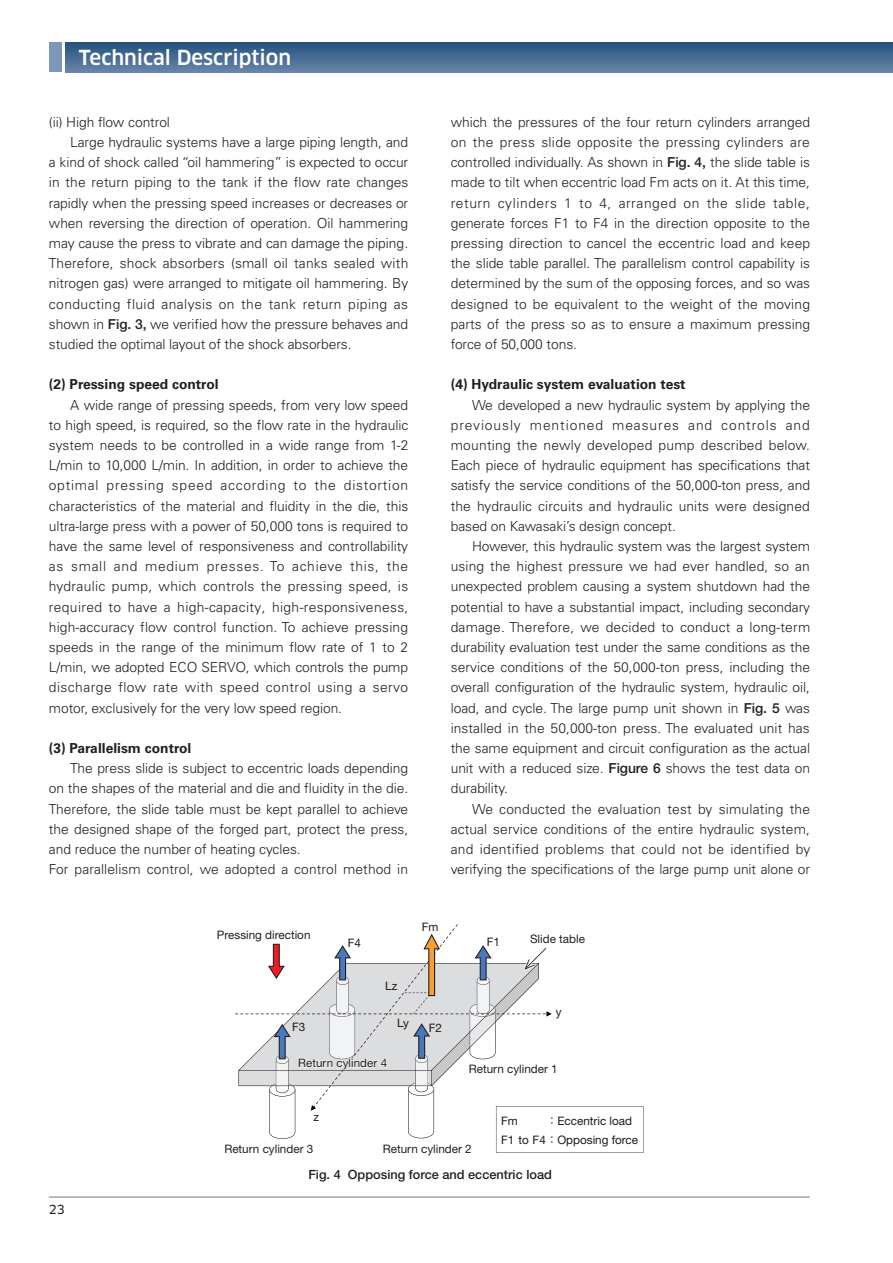
<style>
.page{position:relative;width:893px;height:1263px;background:#fff}
.page>*{position:absolute;margin:0;border:0;box-sizing:border-box;transform-origin:0 0}
.t1{font:500 20.25px "Clan Pro";color:#fff}
.t2{font:300 13.8px/20.2px "Univers LT Pro 45";letter-spacing:-.005em;color:#231f20;text-align:justify}
.t3{font:700 13.8px "Univers LT Pro 65";color:#231f20}
.t4{font:300 13.8px "Univers LT Pro 45";letter-spacing:.015em;color:#231f20}
.t5{font:300 13.8px "Univers LT Pro 45";letter-spacing:.03em;color:#231f20}
.t6{font:500 12.75px "Helvetica Neue LT Std";color:#231f20}
.t7{font:12.15px "Clan Pro News";color:#231f20}
.t8{font:11.7px "Helvetica Neue LT Std";color:#231f20}
.t9{font:11.7px/19.2px "Helvetica Neue LT Std";color:#211815}
.s1{font-family:"Helvetica Neue LT Std";font-weight:500}
.s2{font-family:"Gothic BBB Pro Medium 90 msp RKSJ H"}
</style>
<div class="page">
<svg style="left:66px;top:43px;width:827px;height:29px;background:#466b94"></svg>
<div style="left:49px;top:43px;width:13px;height:29px;background:#7e96b7"></div>
<hr style="left:49px;top:1197px;width:761px;height:1px;background:#76787b">
<svg style="left:235px;top:924px;width:408px;height:229px"></svg>
<h1 class="t1" style="left:79px;top:46px;width:214px">Technical Description</h1>
<p class="t2" style="left:49px;top:112px;width:123px">(ii) High flow control</p>
<p class="t2" style="left:70px;top:132px;width:340px">Large hydraulic systems have a large piping length, and</p>
<p class="t2" style="left:49px;top:152px;width:361px">a kind of shock called “oil hammering” is expected to occur</p>
<p class="t2" style="left:49px;top:172px;width:361px">in the return piping to the tank if the flow rate changes</p>
<p class="t2" style="left:49px;top:192px;width:361px">rapidly when the pressing speed increases or decreases or</p>
<p class="t2" style="left:49px;top:213px;width:361px">when reversing the direction of operation. Oil hammering</p>
<p class="t2" style="left:49px;top:233px;width:361px">may cause the press to vibrate and can damage the piping.</p>
<p class="t4" style="left:49px;top:255px;width:361px">Therefore, shock absorbers (small oil tanks sealed with</p>
<p class="t2" style="left:49px;top:273px;width:361px">nitrogen gas) were arranged to mitigate oil hammering. By</p>
<p class="t5" style="left:49px;top:295px;width:361px">conducting fluid analysis on the tank return piping as</p>
<p class="t2" style="left:49px;top:314px;width:361px">shown in <span class="s1">Fig. 3,</span> we verified how the pressure behaves and</p>
<p class="t2" style="left:49px;top:334px;width:304px">studied the optimal layout of the shock absorbers.</p>
<p class="t3" style="left:49px;top:376px;width:171px">(2) Pressing speed control</p>
<p class="t2" style="left:49px;top:394px;width:361px;text-indent:21px">A wide range of pressing speeds, from very low speed to high speed, is required, so the flow rate in the hydraulic system needs to be controlled in a wide range from 1-2<br>L/min to 10,000 L/min. In addition, in order to achieve the optimal pressing speed according to the distortion characteristics of the material and fluidity in the die, this ultra-large press with a power of 50,000 tons is required to have the same level of responsiveness and controllability as small and medium presses. To achieve this, the hydraulic pump, which controls the pressing speed, is required to have a high-capacity, high-responsiveness, high-accuracy flow control function. To achieve pressing speeds in the range of the minimum flow rate of 1 to 2<br>L/min, we adopted ECO SERVO, which controls the pump discharge flow rate with speed control using a servo motor, exclusively for the very low speed region.</p>
<p class="t3" style="left:49px;top:740px;width:144px">(3) Parallelism control</p>
<p class="t2" style="left:49px;top:758px;width:361px;text-align:left;text-indent:21px">The press slide is subject to eccentric loads depending on the shapes of the material and die and fluidity in the die.<br>Therefore, the slide table must be kept parallel to achieve the designed shape of the forged part, protect the press, and reduce the number of heating cycles.<br>For parallelism control, we adopted a control method in</p>
<p class="t2" style="left:451px;top:112px;width:361px">which the pressures of the four return cylinders arranged on the press slide opposite the pressing cylinders are controlled individually. As shown in <span class="s1">Fig. 4,</span> the slide table is made to tilt when eccentric load Fm acts on it. At this time, return cylinders 1 to 4, arranged on the slide table, generate forces F1 to F4 in the direction opposite to the pressing direction to cancel the eccentric load and keep the slide table parallel. The parallelism control capability is determined by the sum of the opposing forces, and so was designed to be equivalent to the weight of the moving parts of the press so as to ensure a maximum pressing force of 50,000 tons.</p>
<p class="t3" style="left:451px;top:376px;width:236px">(4) Hydraulic system evaluation test</p>
<p class="t2" style="left:451px;top:394px;width:361px;text-indent:21px">We developed a new hydraulic system by applying the previously mentioned measures and controls and mounting the newly developed pump described below.<br>Each piece of hydraulic equipment has specifications that satisfy the service conditions of the 50,000-ton press, and the hydraulic circuits and hydraulic units were designed based on Kawasaki’s design concept.</p>
<p class="t2" style="left:451px;top:536px;width:361px;text-indent:21px">However, this hydraulic system was the largest system using the highest pressure we had ever handled, so an unexpected problem causing a system shutdown had the potential to have a substantial impact, including secondary damage. Therefore, we decided to conduct a long-term durability evaluation test under the same conditions as the service conditions of the 50,000-ton press, including the overall configuration of the hydraulic system, hydraulic oil, load, and cycle. The large pump unit shown in <span class="s1">Fig. 5</span> was installed in the 50,000-ton press. The evaluated unit has the same equipment and circuit configuration as the actual unit with a reduced size. <span class="s1">Figure 6</span> shows the test data on durability.</p>
<p class="t2" style="left:451px;top:798px;width:361px;text-indent:21px">We conducted the evaluation test by simulating the actual service conditions of the entire hydraulic system, and identified problems that could not be identified by verifying the specifications of the large pump unit alone or</p>
<p class="t8" style="left:217px;top:928px;width:95px">Pressing direction</p>
<p class="t9" style="left:422px;top:917px;width:18px">Fm</p>
<p class="t9" style="left:348px;top:933px;width:15px">F4</p>
<p class="t9" style="left:487px;top:932px;width:15px">F1</p>
<p class="t9" style="left:385px;top:975px;width:14px">Lz</p>
<p class="t9" style="left:397px;top:1013px;width:13px">Ly</p>
<p class="t9" style="left:292px;top:1017px;width:15px">F3</p>
<p class="t9" style="left:429px;top:1018px;width:15px">F2</p>
<p class="t8" style="left:530px;top:931px;width:57px">Slide table</p>
<p class="t9" style="left:556px;top:1002px;width:7px">y</p>
<p class="t9" style="left:298px;top:1053px;width:91px">Return cylinder 4</p>
<p class="t8" style="left:469px;top:1061px;width:91px">Return cylinder 1</p>
<p class="t9" style="left:313px;top:1106px;width:7px">z</p>
<p class="t8" style="left:224px;top:1142px;width:91px">Return cylinder 3</p>
<p class="t8" style="left:383px;top:1142px;width:91px">Return cylinder 2</p>
<p class="t9" style="left:501px;top:1111px;width:18px">Fm</p>
<p class="t9" style="left:501px;top:1111px;width:138px;text-indent:45px"><span class="s2">：</span>Eccentric load<br>F1 to F4 <span class="s2">：</span>Opposing force</p>
<p class="t7" style="left:49px;top:1202px;width:17px">23</p>
<p class="t6" style="left:308px;top:1167px;width:245px">Fig. 4 Opposing force and eccentric load</p>
</div>
